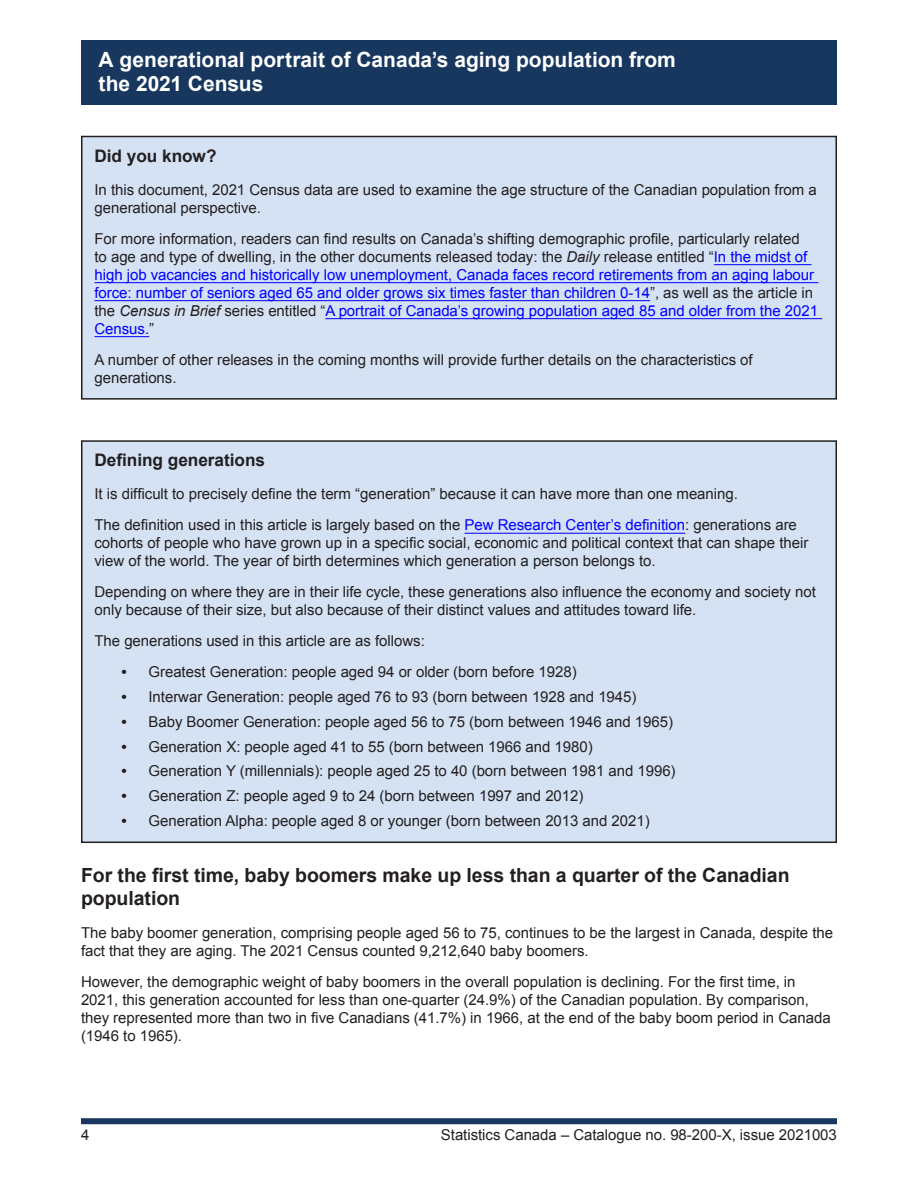
<style>
.page{position:relative;width:918px;height:1188px;background:#fff}
.page>*{position:absolute;margin:0;border:0;box-sizing:border-box;transform-origin:0 0}
.t1{font:700 21px/24px "Arial";color:#fff}
.t2{font:700 19.5px/22.5px "Arial";letter-spacing:-.005em;color:#231f20}
.t3{font:700 17.25px "Arial";letter-spacing:-.005em;color:#231f20}
.t4{font:15px/18px "Arial";letter-spacing:-.005em;color:#231f20}
.t5{font:15px/18px "Arial";letter-spacing:-.005em;color:#00f}
.s1{color:#231f20}
.s2{font-style:italic;color:#231f20}
.s3{color:#00f}
.s4{font-weight:700}
</style>
<div class="page">
<div style="left:81px;top:40px;width:756px;height:65px;background:#17375e"></div>
<div style="left:81px;top:1118px;width:756px;height:6px;background:#17375e"></div>
<div style="left:82px;top:136px;width:754px;height:263px;background:#d4e2f4"></div>
<hr style="left:714px;top:264px;width:98px;height:1px;background:#00f">
<hr style="left:94px;top:282px;width:724px;height:1px;background:#00f">
<hr style="left:94px;top:300px;width:556px;height:1px;background:#00f">
<hr style="left:325px;top:318px;width:497px;height:1px;background:#00f">
<hr style="left:94px;top:336px;width:55px;height:1px;background:#00f">
<div style="left:81px;top:136px;width:756px;height:264px;border:2px solid #231f20"></div>
<div style="left:82px;top:441px;width:754px;height:401px;background:#d4e2f4"></div>
<hr style="left:465px;top:533px;width:220px;height:1px;background:#00f">
<div style="left:81px;top:440px;width:756px;height:403px;border:2px solid #231f20"></div>
<h1 class="t1" style="left:99px;top:48px;width:579px">A generational portrait of Canada’s aging population from the 2021 Census</h1>
<p class="t3" style="left:94px;top:144px;width:124px">Did you know?</p>
<p class="t4" style="left:94px;top:180px;width:724px">In this document, 2021 Census data are used to examine the age structure of the Canadian population from a generational perspective.</p>
<p class="t5" style="left:94px;top:230px;width:725px"><span class="s1">For more information, readers can find results on Canada’s shifting demographic profile, particularly related<br>to age and type of dwelling, in the other documents released today: the</span> <span class="s2">Daily</span> <span class="s1">release entitled “</span>In the midst of high job vacancies and historically low unemployment, Canada faces record retirements from an aging labour force: number of seniors aged 65 and older grows six times faster than children 0-14<span class="s1">”, as well as the article in the</span> <span class="s2">Census in Brief</span> <span class="s1">series entitled “</span>A portrait of Canada’s growing population aged 85 and older from the 2021<br>Census.<span class="s1">”</span></p>
<p class="t4" style="left:94px;top:351px;width:660px">A number of other releases in the coming months will provide further details on the characteristics of generations.</p>
<p class="t3" style="left:94px;top:449px;width:172px">Defining generations</p>
<p class="t4" style="left:94px;top:479px;width:704px;line-height:31px">It is difficult to precisely define the term “generation” because it can have more than one meaning.<br>The definition used in this article is largely based on the <span class="s3">Pew Research Center’s definition</span>: generations are</p>
<p class="t4" style="left:94px;top:534px;width:715px">cohorts of people who have grown up in a specific social, economic and political context that can shape their view of the world. The year of birth determines which generation a person belongs to.</p>
<p class="t4" style="left:94px;top:583px;width:723px">Depending on where they are in their life cycle, these generations also influence the economy and society not only because of their size, but also because of their distinct values and attitudes toward life.</p>
<p class="t4" style="left:94px;top:632px;width:332px">The generations used in this article are as follows:</p>
<p class="t4" style="left:122px;top:663px;width:457px"><span class="s4">•</span> Greatest Generation: people aged 94 or older (born before 1928)</p>
<p class="t4" style="left:122px;top:688px;width:517px"><span class="s4">•</span> Interwar Generation: people aged 76 to 93 (born between 1928 and 1945)</p>
<p class="t4" style="left:122px;top:713px;width:553px"><span class="s4">•</span> Baby Boomer Generation: people aged 56 to 75 (born between 1946 and 1965)</p>
<p class="t4" style="left:122px;top:738px;width:473px"><span class="s4">•</span> Generation X: people aged 41 to 55 (born between 1966 and 1980)</p>
<p class="t4" style="left:122px;top:762px;width:556px"><span class="s4">•</span> Generation Y (millennials): people aged 25 to 40 (born between 1981 and 1996)</p>
<p class="t4" style="left:122px;top:787px;width:464px"><span class="s4">•</span> Generation Z: people aged 9 to 24 (born between 1997 and 2012)</p>
<p class="t4" style="left:122px;top:812px;width:530px"><span class="s4">•</span> Generation Alpha: people aged 8 or younger (born between 2013 and 2021)</p>
<h2 class="t2" style="left:81px;top:865px;width:710px">For the first time, baby boomers make up less than a quarter of the Canadian population</h2>
<p class="t4" style="left:81px;top:923px;width:754px">The baby boomer generation, comprising people aged 56 to 75, continues to be the largest in Canada, despite the fact that they are aging. The 2021 Census counted 9,212,640 baby boomers.</p>
<p class="t4" style="left:81px;top:973px;width:751px">However, the demographic weight of baby boomers in the overall population is declining. For the first time, in 2021, this generation accounted for less than one-quarter (24.9%) of the Canadian population. By comparison, they represented more than two in five Canadians (41.7%) in 1966, at the end of the baby boom period in Canada (1946 to 1965).</p>
<p class="t4" style="left:81px;top:1126px;width:10px">4</p>
<p class="t4" style="left:441px;top:1126px;width:398px">Statistics Canada – Catalogue no. 98-200-X, issue 2021003</p>
</div>
